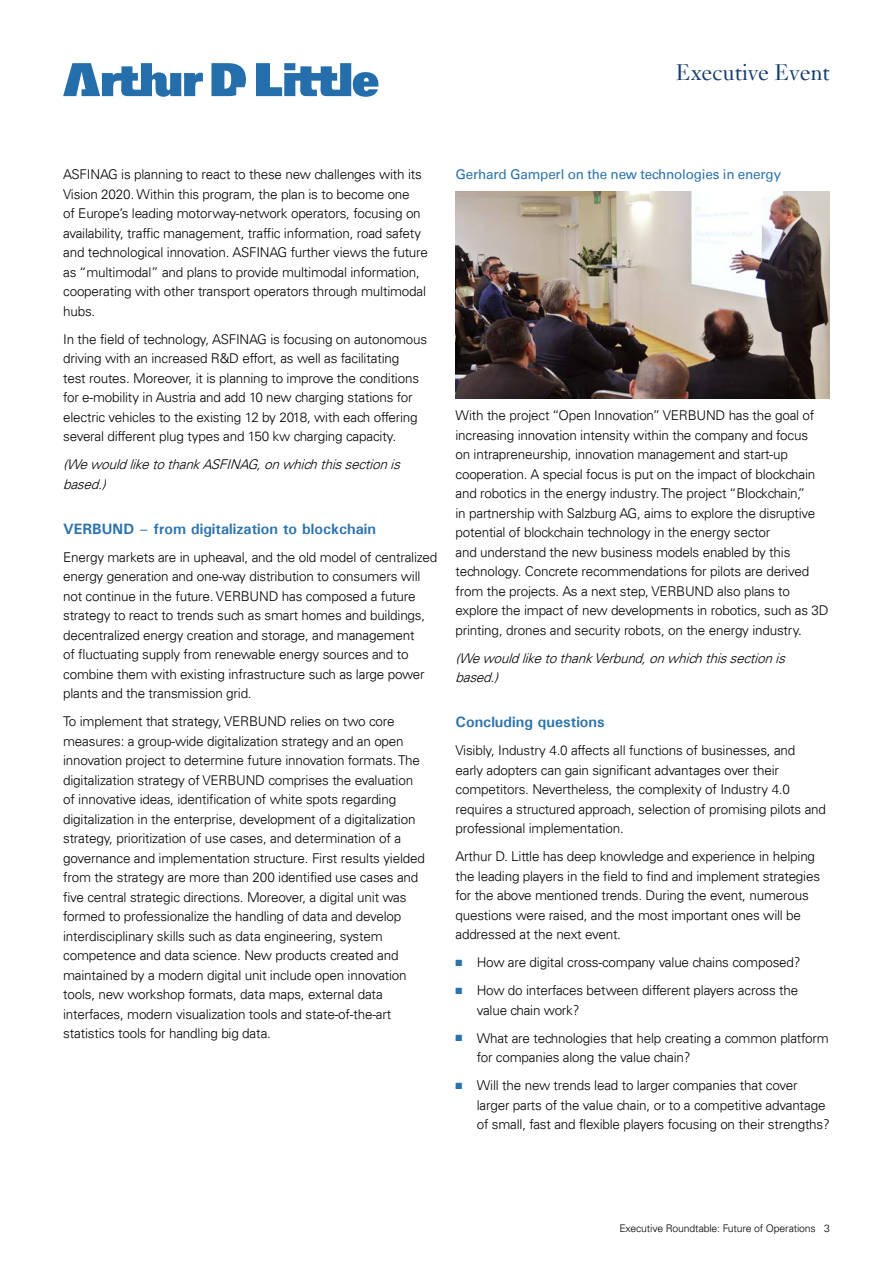
<style>
.page{position:relative;width:893px;height:1263px;background:#fff}
.page>*{position:absolute;margin:0;border:0;box-sizing:border-box;transform-origin:0 0}
.t1{font:24px "Janson";letter-spacing:-.005em;color:#153c6f}
.t2{font:700 15px "Univers";color:#2b73ae}
.t3{font:300 13.5px/19.5px "Univers LT";letter-spacing:-.015em;color:#000}
.t4{font:italic 300 13.5px/19.5px "Univers LT";color:#000}
.t5{font:13.5px "Univers LT";letter-spacing:-.015em;color:#2b73ae}
.t6{font:300 10.5px "Univers LT";letter-spacing:-.015em;color:#000}
.s1{color:#2b73ae}
</style>
<div class="page">
<svg style="left:63px;top:63px;width:315px;height:34px"></svg>
<img style="left:455px;top:192px;width:375px;height:206px">
<h1 class="t1" style="left:676px;top:58px;width:155px">Executive Event</h1>
<p class="t3" style="left:63px;top:165px;width:366px">ASFINAG is planning to react to these new challenges with its Vision 2020. Within this program, the plan is to become one<br>of Europe’s leading motorway-network operators, focusing on availability, traffic management, traffic information, road safety and technological innovation. ASFINAG further views the future as “multimodal” and plans to provide multimodal information, cooperating with other transport operators through multimodal hubs.</p>
<p class="t3" style="left:63px;top:329px;width:366px">In the field of technology, ASFINAG is focusing on autonomous driving with an increased R&amp;D effort, as well as facilitating<br>test routes. Moreover, it is planning to improve the conditions for e-mobility in Austria and add 10 new charging stations for electric vehicles to the existing 12 by 2018, with each offering several different plug types and 150 kw charging capacity.</p>
<p class="t4" style="left:63px;top:455px;width:343px">(WewouldliketothankASFINAG,onwhichthissectionis based.)</p>
<p class="t2" style="left:63px;top:519px;width:314px">VERBUND – from digitalization to blockchain</p>
<p class="t3" style="left:63px;top:547px;width:376px">Energy markets are in upheaval, and the old model of centralized energy generation and one-way distribution to consumers will not continue in the future. VERBUND has composed a future strategy to react to trends such as smart homes and buildings, decentralized energy creation and storage, and management<br>of fluctuating supply from renewable energy sources and to combine them with existing infrastructure such as large power plants and the transmission grid.</p>
<p class="t3" style="left:63px;top:712px;width:363px">To implement that strategy, VERBUND relies on two core measures: a group-wide digitalization strategy and an open innovation project to determine future innovation formats. The digitalization strategy of VERBUND comprises the evaluation of innovative ideas, identification of white spots regarding digitalization in the enterprise, development of a digitalization strategy, prioritization of use cases, and determination of a governance and implementation structure. First results yielded from the strategy are more than 200 identified use cases and five central strategic directions. Moreover, a digital unit was formed to professionalize the handling of data and develop interdisciplinary skills such as data engineering, system competence and data science. New products created and maintained by a modern digital unit include open innovation tools, new workshop formats, data maps, external data interfaces, modern visualization tools and state-of-the-art statistics tools for handling big data.</p>
<p class="t5" style="left:455px;top:166px;width:327px">Gerhard Gamperl on the new technologies in energy</p>
<p class="t3" style="left:455px;top:406px;width:375px">With the project “Open Innovation” VERBUND has the goal of increasing innovation intensity within the company and focus<br>on intrapreneurship, innovation management and start-up cooperation. A special focus is put on the impact of blockchain and robotics in the energy industry. The project “Blockchain,”<br>in partnership with Salzburg AG, aims to explore the disruptive potential of blockchain technology in the energy sector<br>and understand the new business models enabled by this technology. Concrete recommendations for pilots are derived from the projects. As a next step, VERBUND also plans to explore the impact of new developments in robotics, such as 3D printing, drones and security robots, on the energy industry.</p>
<p class="t4" style="left:455px;top:648px;width:335px">(WewouldliketothankVerbund,onwhichthissectionis based.)</p>
<p class="t2" style="left:455px;top:713px;width:151px">Concluding questions</p>
<p class="t3" style="left:455px;top:741px;width:372px">Visibly, Industry 4.0 affects all functions of businesses, and early adopters can gain significant advantages over their competitors. Nevertheless, the complexity of Industry 4.0 requires a structured approach, selection of promising pilots and professional implementation.</p>
<p class="t3" style="left:455px;top:847px;width:366px">Arthur D. Little has deep knowledge and experience in helping the leading players in the field to find and implement strategies for the above mentioned trends. During the event, numerous questions were raised, and the most important ones will be addressed at the next event.</p>
<p class="t3" style="left:455px;top:953px;width:347px"><span class="s1">■</span> How are digital cross-company value chains composed?</p>
<p class="t3" style="left:477px;top:981px;width:323px;text-indent:-21px"><span class="s1">■</span> How do interfaces between different players across the value chain work?</p>
<p class="t3" style="left:477px;top:1028px;width:354px;text-indent:-21px"><span class="s1">■</span> What are technologies that help creating a common platform for companies along the value chain?</p>
<p class="t3" style="left:477px;top:1076px;width:355px;text-indent:-21px"><span class="s1">■</span> Will the new trends lead to larger companies that cover larger parts of the value chain, or to a competitive advantage of small, fast and flexible players focusing on their strengths?</p>
<p class="t6" style="left:619px;top:1222px;width:212px">Executive Roundtable: Future of Operations 3</p>
</div>
